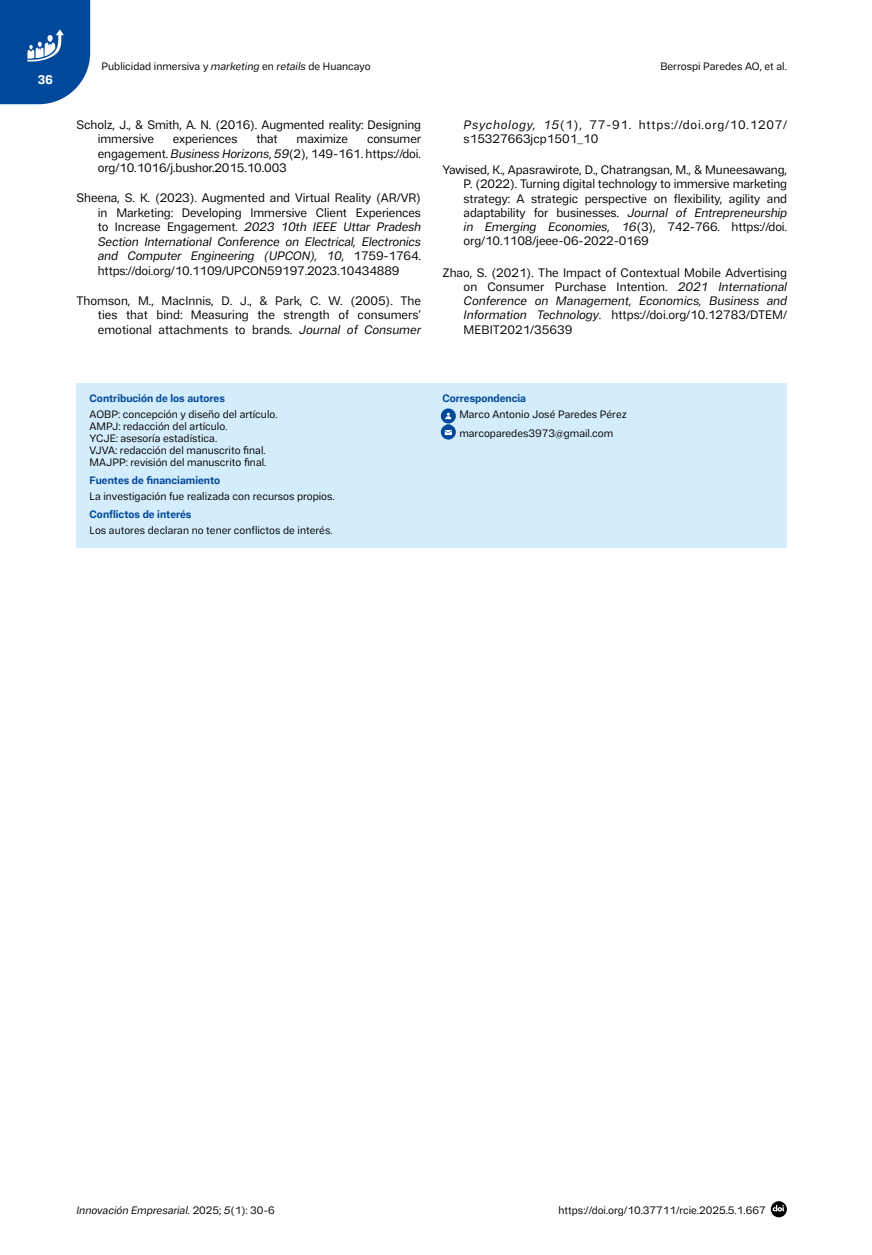
<style>
.page{position:relative;width:872px;height:1255px;background:#fff}
.page>*{position:absolute;margin:0;border:0;box-sizing:border-box;transform-origin:0 0}
.t1{font:700 13.5px "Breuer Text";color:#fff}
.t2{font:12px/14.5px "Cabrion";letter-spacing:-.01em;color:#000;text-align:justify}
.t3{font:10.5px/12px "Cabrion";color:#000}
.t4{font:700 10.5px "Cabrion";color:#00489a}
.t5{font:italic 10.5px "Cabrion";color:#000}
.s1{font-style:italic}
.s2{font-style:normal}
</style>
<div class="page">
<svg style="left:0;top:0;width:90px;height:104px;background:#195aa4"></svg>
<svg style="left:770px;top:1201px;width:17px;height:16px"></svg>
<div style="left:77px;top:383px;width:710px;height:164px;background:#d4edfc"></div>
<svg style="left:441px;top:408px;width:15px;height:15px"></svg>
<svg style="left:445px;top:413px;width:6px;height:6px"></svg>
<svg style="left:441px;top:424px;width:15px;height:15px"></svg>
<svg style="left:445px;top:430px;width:7px;height:5px"></svg>
<p class="t1" style="left:38px;top:72px;width:16px">36</p>
<p class="t3" style="left:101px;top:60px;width:271px">Publicidad inmersiva y <span class="s1">marketing</span> en <span class="s1">retails</span> de Huancayo</p>
<p class="t3" style="left:660px;top:60px;width:128px">Berrospi Paredes AO, et al.</p>
<p class="t2" style="left:98px;top:117px;width:325px;text-indent:-21px">Scholz, J., &amp; Smith, A. N. (2016). Augmented reality: Designing immersive</p>
<p class="t2" style="left:173px;top:131px;width:66px">experiences</p>
<p class="t2" style="left:256px;top:131px;width:23px">that</p>
<p class="t2" style="left:296px;top:131px;width:53px">maximize</p>
<p class="t2" style="left:98px;top:131px;width:325px;text-indent:269px">consumer engagement. <span class="s1">Business Horizons</span>, <span class="s1">59</span>(2), 149-161. https://doi. org/10.1016/j.bushor.2015.10.003</p>
<p class="t2" style="left:98px;top:190px;width:325px;text-indent:-21px">Sheena, S. K. (2023). Augmented and Virtual Reality (AR/VR) in Marketing: Developing Immersive Client Experiences to Increase Engagement. <span class="s1">2023 10th IEEE Uttar Pradesh Section International Conference on Electrical, Electronics and Computer Engineering (UPCON), 10</span>, 1759-1764. https://doi.org/10.1109/UPCON59197.2023.10434889</p>
<p class="t2" style="left:98px;top:293px;width:325px;text-indent:-21px">Thomson, M., MacInnis, D. J., &amp; Park, C. W. (2005). The ties that bind: Measuring the strength of consumers’ emotional attachments to brands. <span class="s1">Journal of Consumer</span></p>
<p class="t2" style="left:463px;top:117px;width:325px"><span class="s1">Psychology, 15</span>(1), 77-91. https://doi.org/10.1207/ s15327663jcp1501_10</p>
<p class="t2" style="left:463px;top:162px;width:325px;text-indent:-21px">Yawised, K., Apasrawirote, D., Chatrangsan, M., &amp; Muneesawang, P. (2022). Turning digital technology to immersive marketing strategy: A strategic perspective on flexibility, agility and adaptability for businesses. <span class="s1">Journal of Entrepreneurship in Emerging Economies</span>, <span class="s1">16</span>(3), 742-766. https://doi. org/10.1108/jeee-06-2022-0169</p>
<p class="t2" style="left:463px;top:265px;width:325px;text-indent:-21px">Zhao, S. (2021). The Impact of Contextual Mobile Advertising on Consumer Purchase Intention. <span class="s1">2021 International Conference on Management, Economics, Business and Information Technology</span>. https://doi.org/10.12783/DTEM/ MEBIT2021/35639</p>
<p class="t4" style="left:90px;top:392px;width:137px">Contribución de los autores</p>
<p class="t3" style="left:90px;top:408px;width:189px">AOBP: concepción y diseño del artículo.<br>AMPJ: redacción del artículo.<br>YCJE: asesoría estadística.<br>VJVA: redacción del manuscrito final.<br>MAJPP: revisión del manuscrito final.</p>
<p class="t4" style="left:90px;top:474px;width:132px">Fuentes de financiamiento</p>
<p class="t3" style="left:90px;top:490px;width:247px">La investigación fue realizada con recursos propios.</p>
<p class="t4" style="left:90px;top:507px;width:103px">Conflictos de interés</p>
<p class="t3" style="left:90px;top:524px;width:244px">Los autores declaran no tener conflictos de interés.</p>
<p class="t4" style="left:442px;top:392px;width:85px">Correspondencia</p>
<p class="t3" style="left:459px;top:405px;width:169px;line-height:18.3px">Marco Antonio José Paredes Pérez marcoparedes3973@gmail.com</p>
<p class="t5" style="left:77px;top:1203px;width:200px">Innovación Empresarial. <span class="s2">2025;</span> 5<span class="s2">(1): 30-6</span></p>
<p class="t3" style="left:558px;top:1203px;width:209px">https://doi.org/10.37711/rcie.2025.5.1.667</p>
</div>
